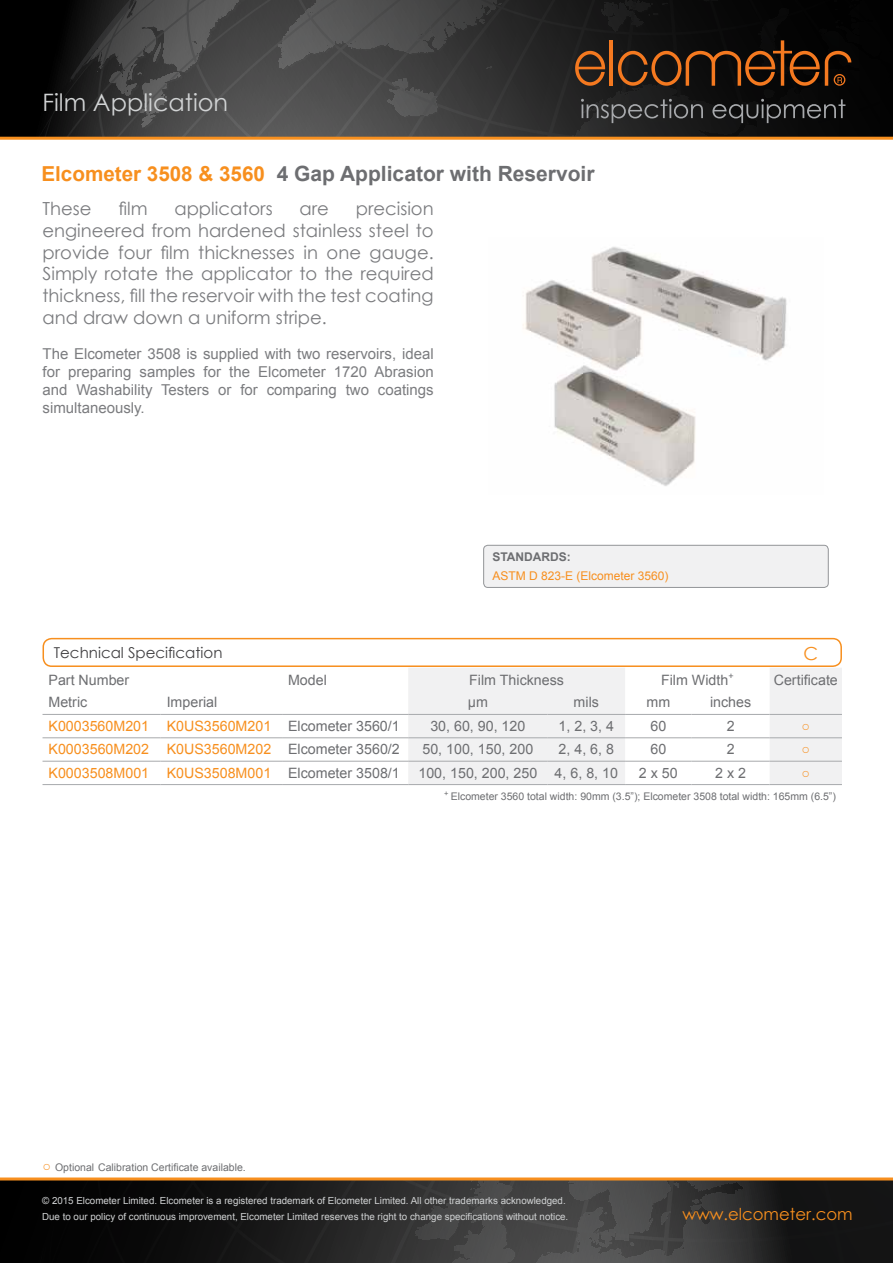
<style>
.page{position:relative;width:893px;height:1263px;background:#fff}
.page>*{position:absolute;margin:0;border:0;box-sizing:border-box;transform-origin:0 0}
.t1{font:24px "Century Gothic";color:#d1d3d4}
.t2{font:700 21px "Arial";color:#6d6e71}
.t3{font:18px/21.6px "Century Gothic";color:#7b7c7f;text-align:justify}
.t4{font:18px "Century Gothic";color:#f78f1e}
.t5{font:16.5px "Century Gothic";color:#f78f1e}
.t6{font:15px/18px "Arial";color:#7b7c7f;text-align:justify}
.t7{font:15px "Century Gothic";color:#414042}
.t8{font:14.25px "Arial";color:#6d6e71}
.t9{font:14.25px "Arial";color:#f78f1e}
.t10{font:12px "Arial";color:#f78f1e}
.t11{font:700 12px "Arial";color:#6d6e71}
.t12{font:10.5px "Arial";color:#6d6e71}
.t13{font:9.75px/15.9px "Arial";color:#d1d3d4}
.s1{font-size:20.7px;color:#f78f1e}
.s2{color:#6d6e71}
.s3{font-size:14.25px;color:#f78f1e}
</style>
<div class="page">
<div style="left:0;top:0;width:893px;height:138px;background:#000"></div>
<svg style="left:34px;top:0;width:859px;height:137px;background:#373737"></svg>
<hr style="left:609px;top:40px;width:4px;height:46px;background:#f47920">
<svg style="left:575px;top:51px;width:30px;height:35px"></svg>
<svg style="left:618px;top:0;width:275px;height:86px"></svg>
<svg style="left:581px;top:99px;width:264px;height:24px"></svg>
<hr style="left:0;top:137px;width:893px;height:3px;background:#f78f1e">
<svg style="left:0;top:1180px;width:893px;height:83px;background:#272626"></svg>
<hr style="left:0;top:1177px;width:893px;height:3px;background:#f78f1e">
<img style="left:523px;top:247px;width:264px;height:239px">
<div style="left:484px;top:545px;width:344px;height:42px;background:#f1f1f2;border-radius:4px"></div>
<div style="left:483px;top:545px;width:345px;height:43px;border:1px solid #939598;border-radius:4px"></div>
<div style="left:43px;top:638px;width:799px;height:29px;border:2px solid #f78f1e;border-radius:9px"></div>
<svg style="left:408px;top:668px;width:434px;height:116px;fill:#f1f1f2"></svg>
<hr style="left:43px;top:714px;width:118px;height:1px;background:#a7a9ac">
<hr style="left:161px;top:714px;width:121px;height:1px;background:#a7a9ac">
<hr style="left:282px;top:714px;width:126px;height:1px;background:#a7a9ac">
<hr style="left:408px;top:714px;width:139px;height:1px;background:#a7a9ac">
<hr style="left:547px;top:714px;width:78px;height:1px;background:#a7a9ac">
<hr style="left:625px;top:714px;width:66px;height:1px;background:#a7a9ac">
<hr style="left:691px;top:714px;width:79px;height:1px;background:#a7a9ac">
<hr style="left:770px;top:714px;width:72px;height:1px;background:#a7a9ac">
<hr style="left:43px;top:737px;width:118px;height:1px;background:#a7a9ac">
<hr style="left:161px;top:737px;width:121px;height:1px;background:#a7a9ac">
<hr style="left:282px;top:737px;width:126px;height:1px;background:#a7a9ac">
<hr style="left:408px;top:737px;width:139px;height:1px;background:#a7a9ac">
<hr style="left:547px;top:737px;width:78px;height:1px;background:#a7a9ac">
<hr style="left:625px;top:737px;width:66px;height:1px;background:#a7a9ac">
<hr style="left:691px;top:737px;width:79px;height:1px;background:#a7a9ac">
<hr style="left:770px;top:737px;width:72px;height:1px;background:#a7a9ac">
<hr style="left:43px;top:761px;width:118px;height:1px;background:#a7a9ac">
<hr style="left:161px;top:761px;width:121px;height:1px;background:#a7a9ac">
<hr style="left:282px;top:761px;width:126px;height:1px;background:#a7a9ac">
<hr style="left:408px;top:761px;width:139px;height:1px;background:#a7a9ac">
<hr style="left:547px;top:761px;width:78px;height:1px;background:#a7a9ac">
<hr style="left:625px;top:761px;width:66px;height:1px;background:#a7a9ac">
<hr style="left:691px;top:761px;width:79px;height:1px;background:#a7a9ac">
<hr style="left:770px;top:761px;width:72px;height:1px;background:#a7a9ac">
<hr style="left:43px;top:784px;width:118px;height:1px;background:#a7a9ac">
<hr style="left:161px;top:784px;width:121px;height:1px;background:#a7a9ac">
<hr style="left:282px;top:784px;width:126px;height:1px;background:#a7a9ac">
<hr style="left:408px;top:784px;width:139px;height:1px;background:#a7a9ac">
<hr style="left:547px;top:784px;width:78px;height:1px;background:#a7a9ac">
<hr style="left:625px;top:784px;width:66px;height:1px;background:#a7a9ac">
<hr style="left:691px;top:784px;width:79px;height:1px;background:#a7a9ac">
<hr style="left:770px;top:784px;width:72px;height:1px;background:#a7a9ac">
<h1 class="t1" style="left:43px;top:86px;width:187px">Film Application</h1>
<p class="t2" style="left:41px;top:159px;width:555px"><span class="s1">Elcometer 3508 &amp; 3560</span> 4 Gap Applicator with Reservoir</p>
<p class="t3" style="left:43px;top:198px;width:51px">These</p>
<p class="t3" style="left:118px;top:198px;width:31px">film</p>
<p class="t3" style="left:174px;top:198px;width:100px">applicators</p>
<p class="t3" style="left:299px;top:198px;width:31px">are</p>
<p class="t3" style="left:43px;top:198px;width:393px;text-indent:313px">precision engineered from hardened stainless steel to provide four film thicknesses in one gauge.<br>Simply rotate the applicator to the required thickness, fill the reservoir with the test coating and draw down a uniform stripe.</p>
<p class="t6" style="left:43px;top:344px;width:393px">The Elcometer 3508 is supplied with two reservoirs, ideal for preparing samples for the Elcometer 1720 Abrasion and Washability Testers or for comparing two coatings simultaneously.</p>
<p class="t11" style="left:492px;top:549px;width:80px">STANDARDS:</p>
<p class="t10" style="left:492px;top:568px;width:178px">ASTM D 823-E (Elcometer 3560)</p>
<p class="t7" style="left:54px;top:642px;width:170px">Technical Specification</p>
<p class="t4" style="left:804px;top:641px;width:16px">C</p>
<p class="t8" style="left:49px;top:671px;width:82px">Part Number</p>
<p class="t8" style="left:288px;top:671px;width:40px">Model</p>
<p class="t8" style="left:469px;top:671px;width:96px">Film Thickness</p>
<p class="t8" style="left:661px;top:671px;width:74px">Film Width<sup>+</sup></p>
<p class="t8" style="left:774px;top:671px;width:66px">Certificate</p>
<p class="t8" style="left:49px;top:693px;width:40px">Metric</p>
<p class="t8" style="left:167px;top:693px;width:52px">Imperial</p>
<p class="t8" style="left:468px;top:693px;width:22px">μm</p>
<p class="t8" style="left:574px;top:693px;width:27px">mils</p>
<p class="t8" style="left:646px;top:693px;width:25px">mm</p>
<p class="t8" style="left:710px;top:693px;width:43px">inches</p>
<p class="t9" style="left:49px;top:716px;width:353px">K0003560M201 K0US3560M201 <span class="s2">Elcometer 3560/1</span></p>
<p class="t8" style="left:430px;top:716px;width:97px">30, 60, 90, 120</p>
<p class="t8" style="left:559px;top:716px;width:57px">1, 2, 3, 4</p>
<p class="t8" style="left:650px;top:716px;width:17px">60</p>
<p class="t8" style="left:727px;top:716px;width:9px">2</p>
<p class="t9" style="left:801px;top:716px;width:10px">○</p>
<p class="t9" style="left:49px;top:740px;width:353px">K0003560M202 K0US3560M202 <span class="s2">Elcometer 3560/2</span></p>
<p class="t8" style="left:422px;top:740px;width:112px">50, 100, 150, 200</p>
<p class="t8" style="left:559px;top:740px;width:57px">2, 4, 6, 8</p>
<p class="t8" style="left:650px;top:740px;width:17px">60</p>
<p class="t8" style="left:727px;top:740px;width:9px">2</p>
<p class="t9" style="left:801px;top:740px;width:10px">○</p>
<p class="t9" style="left:49px;top:763px;width:353px">K0003508M001 K0US3508M001 <span class="s2">Elcometer 3508/1</span></p>
<p class="t8" style="left:418px;top:763px;width:201px">100, 150, 200, 250 4, 6, 8, 10</p>
<p class="t8" style="left:639px;top:763px;width:40px">2 x 50</p>
<p class="t8" style="left:715px;top:763px;width:32px">2 x 2</p>
<p class="t9" style="left:802px;top:763px;width:10px">○</p>
<p class="t12" style="left:444px;top:789px;width:393px"><sup>+</sup> Elcometer 3560 total width: 90mm (3.5”); Elcometer 3508 total width: 165mm (6.5”)</p>
<p class="t12" style="left:43px;top:1161px;width:205px"><span class="s3">○</span> Optional Calibration Certificate available.</p>
<p class="t13" style="left:42px;top:1192px;width:528px">© 2015 Elcometer Limited. Elcometer is a registered trademark of Elcometer Limited. All other trademarks acknowledged.<br>Due to our policy of continuous improvement, Elcometer Limited reserves the right to change specifications without notice.</p>
<p class="t5" style="left:682px;top:1202px;width:172px">www.elcometer.com</p>
</div>
